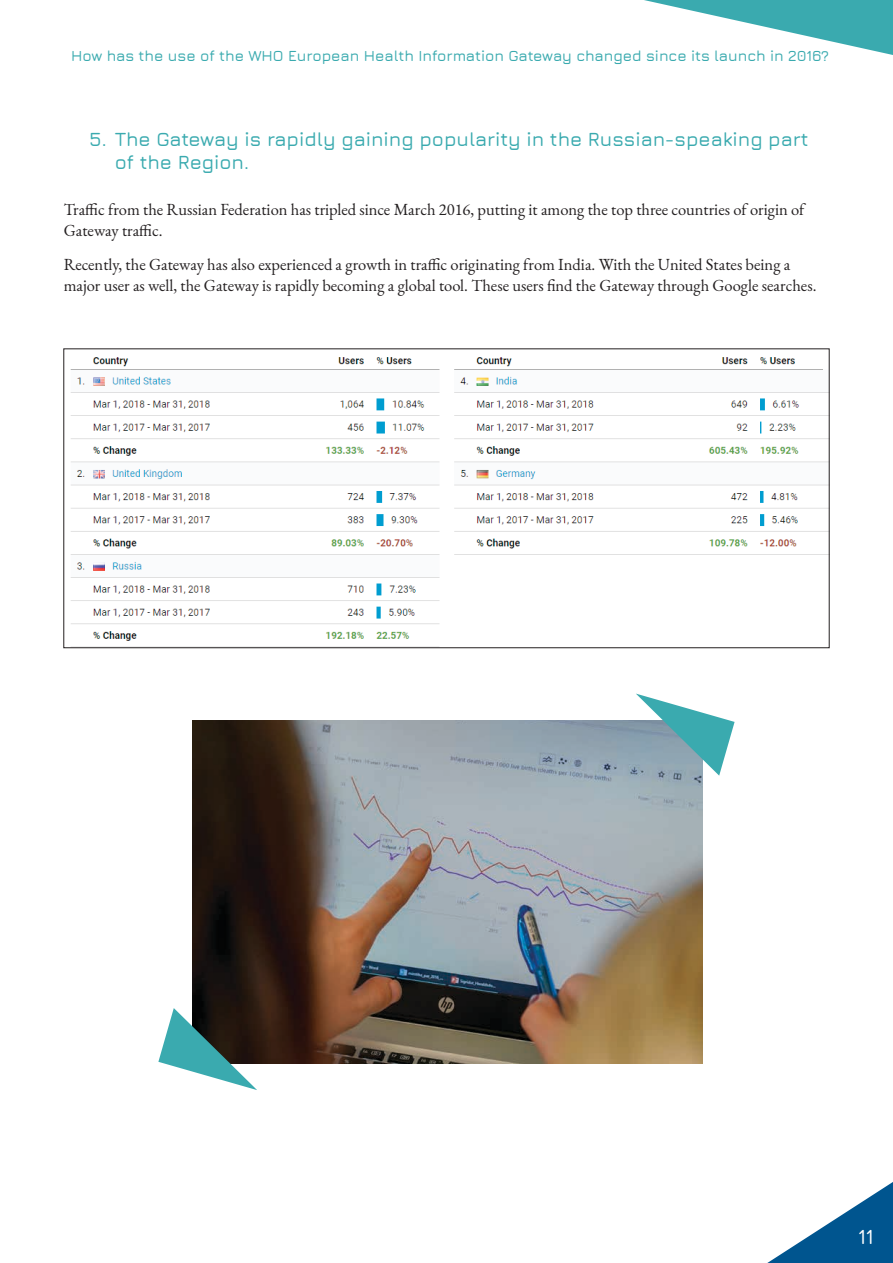
<style>
.page{position:relative;width:893px;height:1263px;background:#fff}
.page>*{position:absolute;margin:0;border:0;box-sizing:border-box;transform-origin:0 0}
.t1{font:600 21px "Jura";color:#fff}
.t2{font:600 19.5px/22.5px "Jura";color:#3aaaaf}
.t3{font:16.5px/21px "EB Garamond";color:#231f20}
.t4{font:600 15px "Jura";color:#3aaaaf}
</style>
<div class="page">
<svg style="left:644px;top:0;width:249px;height:55px"></svg>
<svg style="left:767px;top:1182px;width:126px;height:81px"></svg>
<img style="left:70px;top:357px;width:758px;height:284px">
<img style="left:192px;top:720px;width:511px;height:343px">
<svg style="left:636px;top:693px;width:99px;height:83px"></svg>
<svg style="left:158px;top:1008px;width:99px;height:82px"></svg>
<p class="t4" style="left:71px;top:45px;width:760px">How has the use of the WHO European Health Information Gateway changed since its launch in 2016?</p>
<p class="t2" style="left:115px;top:127px;width:695px;text-indent:-26px">5. The Gateway is rapidly gaining popularity in the Russian-speaking part of the Region.</p>
<p class="t3" style="left:64px;top:199px;width:742px">Traffic from the Russian Federation has tripled since March 2016, putting it among the top three countries of origin of<br>Gateway traffic.</p>
<p class="t3" style="left:64px;top:254px;width:754px">Recently, the Gateway has also experienced a growth in traffic originating from India. With the United States being a major user as well, the Gateway is rapidly becoming a global tool. These users find the Gateway through Google searches.</p>
<p class="t1" style="left:858px;top:1221px;width:17px">11</p>
</div>
